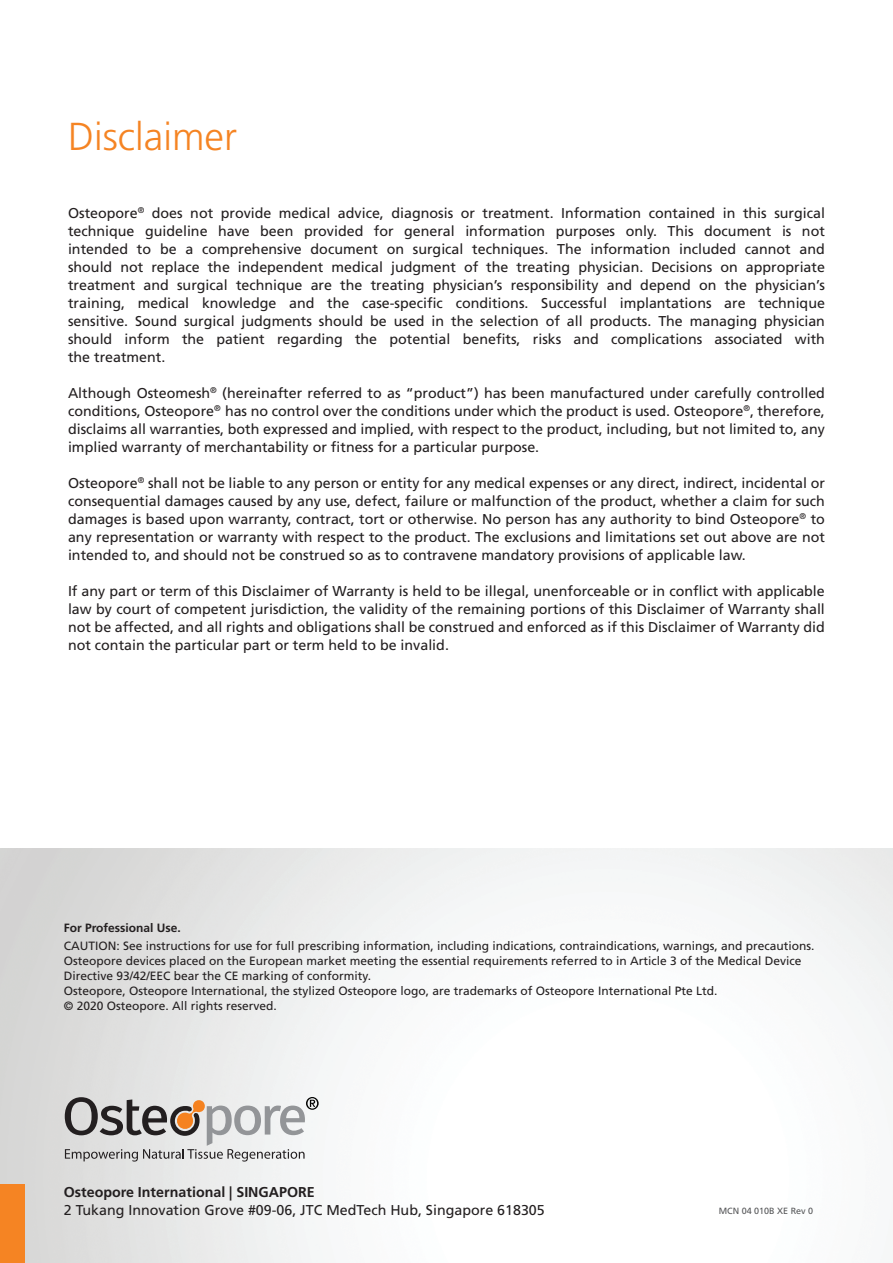
<style>
.page{position:relative;width:893px;height:1263px;background:#fff}
.page>*{position:absolute;margin:0;border:0;box-sizing:border-box;transform-origin:0 0}
.t1{font:300 39px "Frutiger LT Std";color:#f58423}
.t2{font:14.25px/18px "Frutiger LT Std";color:#231f20;text-align:justify}
.t3{font:700 14.25px "Frutiger LT Std";color:#231f20}
.t4{font:12px/15px "Frutiger LT Std";color:#231f20}
.t5{font:700 12px "Frutiger LT Std";color:#231f20}
.t6{font:9px "Frutiger LT Std";color:#57585a}
</style>
<div class="page">
<div style="left:0;top:1184px;width:25px;height:79px;background:#f58423"></div>
<svg style="left:65px;top:1097px;width:254px;height:64px"></svg>
<p class="t1" style="left:68px;top:115px;width:170px">Disclaimer</p>
<p class="t2" style="left:68px;top:204px;width:758px">Osteopore<sup>®</sup> does not provide medical advice, diagnosis or treatment. Information contained in this surgical technique guideline have been provided for general information purposes only. This document is not intended to be a comprehensive document on surgical techniques. The information included cannot and should not replace the independent medical judgment of the treating physician. Decisions on appropriate treatment and surgical technique are the treating physician’s responsibility and depend on the physician’s training, medical knowledge and the case-specific conditions. Successful implantations are technique sensitive. Sound surgical judgments should be used in the selection of all products. The managing physician should inform the patient regarding the potential benefits, risks and complications associated with</p>
<p class="t2" style="left:68px;top:348px;width:99px">the treatment.</p>
<p class="t2" style="left:68px;top:384px;width:758px">Although Osteomesh<sup>®</sup> (hereinafter referred to as “product”) has been manufactured under carefully controlled conditions, Osteopore<sup>®</sup> has no control over the conditions under which the product is used. Osteopore<sup>®</sup>, therefore, disclaims all warranties, both expressed and implied, with respect to the product, including, but not limited to, any implied warranty of merchantability or fitness for a particular purpose.</p>
<p class="t2" style="left:68px;top:474px;width:758px">Osteopore<sup>®</sup> shall not be liable to any person or entity for any medical expenses or any direct, indirect, incidental or consequential damages caused by any use, defect, failure or malfunction of the product, whether a claim for such damages is based upon warranty, contract, tort or otherwise. No person has any authority to bind Osteopore<sup>®</sup> to any representation or warranty with respect to the product. The exclusions and limitations set out above are not intended to, and should not be construed so as to contravene mandatory provisions of applicable law.</p>
<p class="t2" style="left:68px;top:582px;width:758px">If any part or term of this Disclaimer of Warranty is held to be illegal, unenforceable or in conflict with applicable law by court of competent jurisdiction, the validity of the remaining portions of this Disclaimer of Warranty shall not be affected, and all rights and obligations shall be construed and enforced as if this Disclaimer of Warranty did not contain the particular part or term held to be invalid.</p>
<p class="t5" style="left:64px;top:920px;width:119px">For Professional Use.</p>
<p class="t4" style="left:64px;top:938px;width:752px">CAUTION: See instructions for use for full prescribing information, including indications, contraindications, warnings, and precautions.</p>
<p class="t4" style="left:64px;top:953px;width:739px">Osteopore devices placed on the European market meeting the essential requirements referred to in Article 3 of the Medical Device<br>Directive 93/42/EEC bear the CE marking of conformity.</p>
<p class="t4" style="left:64px;top:983px;width:655px">Osteopore, Osteopore International, the stylized Osteopore logo, are trademarks of Osteopore International Pte Ltd.</p>
<p class="t4" style="left:64px;top:998px;width:215px">© 2020 Osteopore. All rights reserved.</p>
<p class="t3" style="left:64px;top:1184px;width:253px">Osteopore International | SINGAPORE</p>
<p class="t2" style="left:64px;top:1201px;width:482px">2 Tukang Innovation Grove #09-06, JTC MedTech Hub, Singapore 618305</p>
<p class="t6" style="left:719px;top:1206px;width:96px">MCN 04 010B XE Rev 0</p>
</div>
